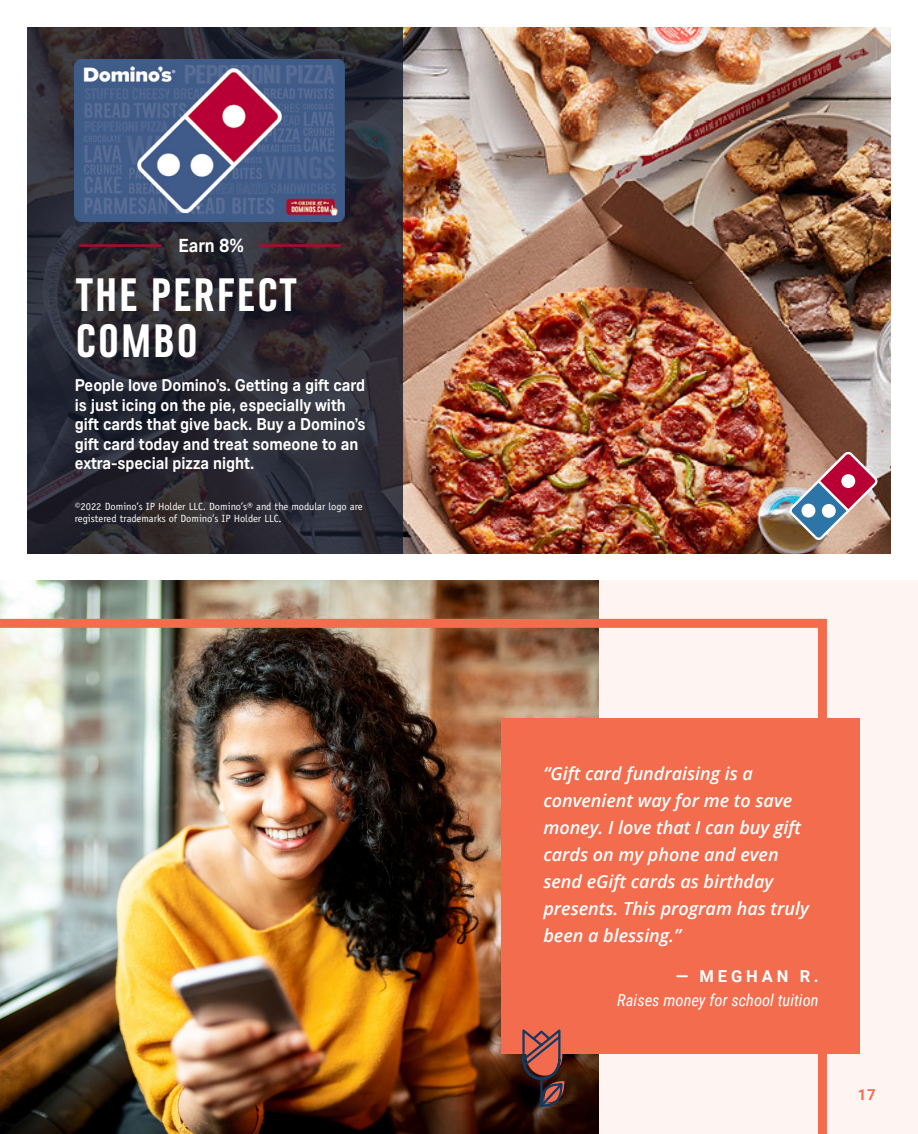
<style>
.page{position:relative;width:918px;height:1134px;background:#fff}
.page>*{position:absolute;margin:0;border:0;box-sizing:border-box;transform-origin:0 0}
.t1{font:45px/46.5px "Pizza Press Fill";color:#fff}
.t2{font:700 18.3px "One Dot";color:#fff}
.t3{font:italic 600 18px/27px "Open Sans";color:#fff}
.t4{font:700 16.5px/19.5px "One Dot";color:#fff}
.t5{font:italic 16.5px "Roboto Condensed";color:#fff}
.t6{font:700 16.5px "Roboto";letter-spacing:.235em;color:#fff}
.t7{font:700 15px "Roboto";color:#f36c4e}
.t8{font:10.5px/12px "Officina Sans";color:#fff}
</style>
<div class="page">
<div style="left:0;top:580px;width:918px;height:554px;background:#fef5f3"></div>
<img style="left:0;top:581px;width:598px;height:33px">
<img style="left:0;top:614px;width:827px;height:520px">
<div style="left:501px;top:718px;width:359px;height:336px;background:#f36c4e"></div>
<svg style="left:520px;top:1029px;width:45px;height:80px"></svg>
<img style="left:403px;top:27px;width:488px;height:527px">
<svg style="left:27px;top:27px;width:376px;height:527px;background:#2b2933"></svg>
<hr style="left:79px;top:244px;width:82px;height:3px;background:#a90c2f">
<hr style="left:259px;top:244px;width:82px;height:3px;background:#a90c2f">
<svg style="left:789px;top:452px;width:89px;height:88px;background:#ac878f"></svg>
<img style="left:75px;top:59px;width:270px;height:162px">
<p class="t2" style="left:179px;top:235px;width:67px">Earn 8%</p>
<p class="t1" style="left:75px;top:273px;width:225px">THE PERFECT<br>COMBO</p>
<p class="t4" style="left:75px;top:376px;width:292px">People love Domino’s. Getting a gift card is just icing on the pie, especially with gift cards that give back. Buy a Domino’s gift card today and treat someone to an extra-special pizza night.</p>
<p class="t8" style="left:75px;top:501px;width:290px">©2022 Domino’s IP Holder LLC. Domino’s® and the modular logo are registered trademarks of Domino’s IP Holder LLC.</p>
<p class="t3" style="left:543px;top:760px;width:267px">“Gift card fundraising is a convenient way for me to save money. I love that I can buy gift cards on my phone and even send eGift cards as birthday presents. This program has truly been a blessing.”</p>
<p class="t6" style="left:676px;top:964px;width:144px">— MEGHAN R.</p>
<p class="t5" style="left:617px;top:988px;width:203px">Raises money for school tuition</p>
<p class="t7" style="left:858px;top:1084px;width:19px">17</p>
</div>
